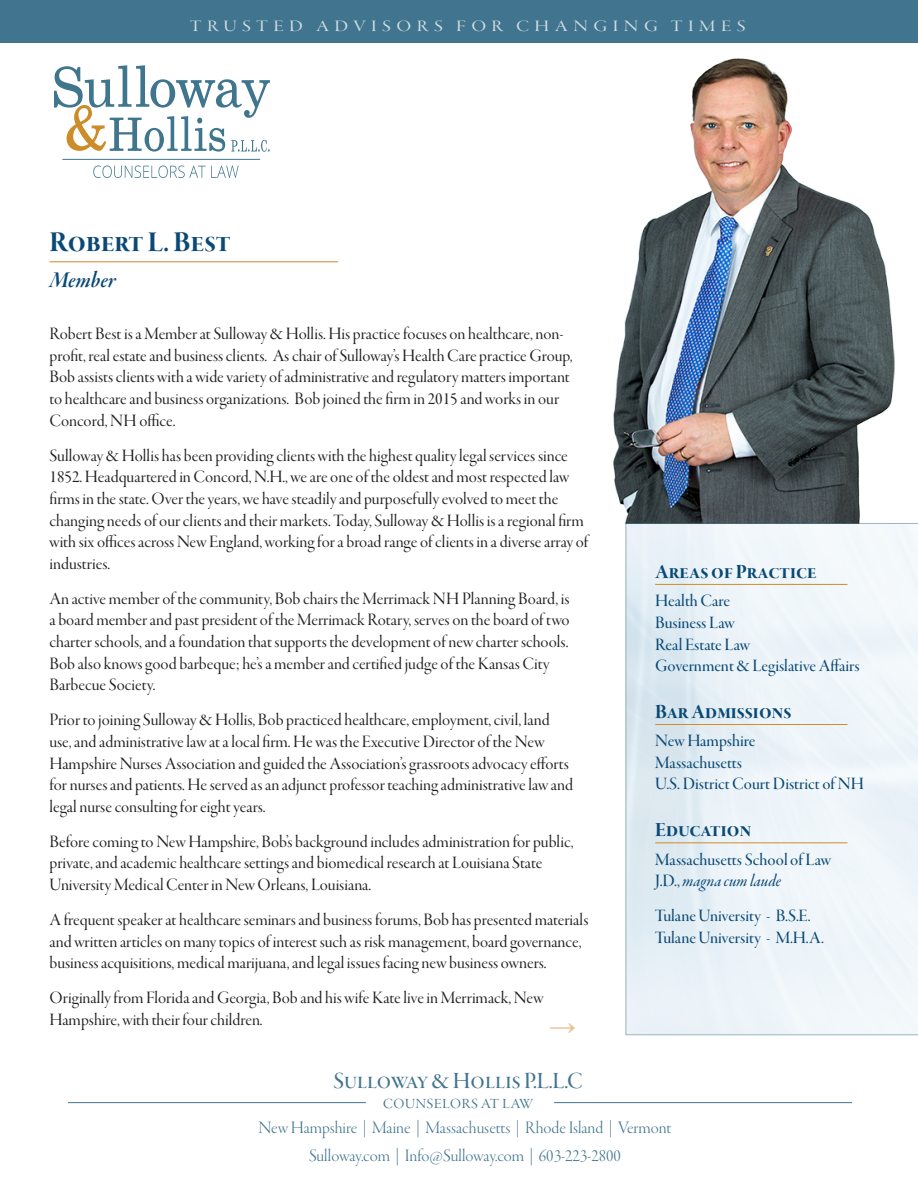
<style>
.page{position:relative;width:918px;height:1188px;background:#fff}
.page>*{position:absolute;margin:0;border:0;box-sizing:border-box;transform-origin:0 0}
.Name{font:30px "Garamond Premr Pro Bd Disp";color:#0a4975}
.t1{font:500 27px "Franklin Gothic";color:#d48529}
.t2{font:24px "Garamond Premr Pro Med Disp";color:#41748e}
.t3{font:24px "Garamond Premr Pro Smbd It Disp";color:#0a4975}
.Highlight_Heads{font:21px "Garamond Premr Pro Bd Disp";letter-spacing:.005em;color:#0a4975}
.t4{font:19.5px "Garamond Premr Pro Lt Disp";letter-spacing:.005em;color:#41748e}
.Body_Copy{font:18px/21.6px "Garamond Premr Pro Disp";color:#231f20}
.About_Text{font:18px "Garamond Premr Pro Med Disp";color:#0a4975}
.t5{font:18px/28.3px "Garamond Premr Pro Lt Disp";color:#41748e;text-align:center}
.About_Text-2{font:18px "Garamond Premr Pro Med It Disp";color:#0a4975}
.t6{font:16.5px "Garamond Premr Pro Disp";letter-spacing:.27em;color:#fff;scale:1.22 1}
.s1{font-family:"Garamond Premr Pro Med Disp"}
</style>
<div class="page">
<div style="left:0;top:0;width:918px;height:42px;background:#41748e"></div>
<svg style="left:93px;top:165px;width:146px;height:13px"></svg>
<hr style="left:62px;top:159px;width:198px;height:1px;background:#40758e">
<svg style="left:54px;top:65px;width:216px;height:87px"></svg>
<hr style="left:68px;top:1102px;width:298px;height:1px;background:#41748e">
<hr style="left:554px;top:1102px;width:298px;height:1px;background:#41748e">
<img style="left:613px;top:58px;width:282px;height:465px">
<svg style="left:626px;top:523px;width:292px;height:512px"></svg>
<hr style="left:655px;top:842px;width:192px;height:1px;background:#cf8d29">
<hr style="left:655px;top:584px;width:192px;height:1px;background:#cf8d29">
<hr style="left:655px;top:724px;width:192px;height:1px;background:#cf8d29">
<hr style="left:50px;top:261px;width:288px;height:1px;background:#d48529">
<p class="t6" style="left:190px;top:17px;width:457px">TRUSTED ADVISORS FOR CHANGING TIMES</p>
<p class="Name" style="left:50px;top:225px;width:183px">Robert L. Best</p>
<p class="t3" style="left:50px;top:267px;width:68px">Member</p>
<p class="Body_Copy" style="left:50px;top:324px;width:525px">Robert Best is a Member at Sulloway &amp; Hollis. His practice focuses on healthcare, non&shy;profit, real estate and business clients. As chair of Sulloway’s Health Care practice Group, Bob assists clients with a wide variety of administrative and regulatory matters important to healthcare and business organizations. Bob joined the firm in 2015 and works in our Concord, NH office.</p>
<p class="Body_Copy" style="left:50px;top:445px;width:542px">Sulloway &amp; Hollis has been providing clients with the highest quality legal services since 1852. Headquartered in Concord, N.H., we are one of the oldest and most respected law firms in the state. Over the years, we have steadily and purposefully evolved to meet the changing needs of our clients and their markets. Today, Sulloway &amp; Hollis is a regional firm with six offices across New England, working for a broad range of clients in a diverse array of industries.</p>
<p class="Body_Copy" style="left:50px;top:588px;width:522px">An active member of the community, Bob chairs the Merrimack NH Planning Board, is a board member and past president of the Merrimack Rotary, serves on the board of two charter schools, and a foundation that supports the development of new charter schools.<br>Bob also knows good barbeque; he’s a member and certified judge of the Kansas City Barbecue Society.</p>
<p class="Body_Copy" style="left:50px;top:710px;width:525px">Prior to joining Sulloway &amp; Hollis, Bob practiced healthcare, employment, civil, land use, and administrative law at a local firm. He was the Executive Director of the New Hampshire Nurses Association and guided the Association’s grassroots advocacy efforts for nurses and patients. He served as an adjunct professor teaching administrative law and legal nurse consulting for eight years.</p>
<p class="Body_Copy" style="left:50px;top:831px;width:526px">Before coming to New Hampshire, Bob’s background includes administration for public, private, and academic healthcare settings and biomedical research at Louisiana State<br>University Medical Center in New Orleans, Louisiana.</p>
<p class="Body_Copy" style="left:50px;top:909px;width:540px">A frequent speaker at healthcare seminars and business forums, Bob has presented materials and written articles on many topics of interest such as risk management, board governance, business acquisitions, medical marijuana, and legal issues facing new business owners.</p>
<p class="Body_Copy" style="left:50px;top:988px;width:495px">Originally from Florida and Georgia, Bob and his wife Kate live in Merrimack, New<br>Hampshire, with their four children.</p>
<h2 class="t1" style="left:550px;top:1009px;width:28px">→</h2>
<h3 class="t2" style="left:333px;top:1068px;width:251px">Sulloway &amp; Hollis P.L.L.C</h3>
<p class="t4" style="left:383px;top:1091px;width:152px">counselors at law</p>
<p class="Highlight_Heads" style="left:655px;top:560px;width:163px">Areas of Practice</p>
<p class="About_Text" style="left:655px;top:591px;width:76px">Health Care</p>
<p class="About_Text" style="left:655px;top:613px;width:82px">Business Law</p>
<p class="About_Text" style="left:655px;top:634px;width:97px">Real Estate Law</p>
<p class="About_Text" style="left:655px;top:656px;width:206px">Government &amp; Legislative Affairs</p>
<p class="Highlight_Heads" style="left:655px;top:700px;width:138px">Bar Admissions</p>
<p class="About_Text" style="left:655px;top:731px;width:102px">New Hampshire</p>
<p class="About_Text" style="left:655px;top:753px;width:88px">Massachusetts</p>
<p class="About_Text" style="left:655px;top:774px;width:210px">U.S. District Court District of NH</p>
<p class="Highlight_Heads" style="left:655px;top:819px;width:97px">Education</p>
<p class="About_Text" style="left:655px;top:849px;width:178px">Massachusetts School of Law</p>
<p class="About_Text-2" style="left:655px;top:871px;width:127px"><span class="s1">J.D.,</span> magna cum laude</p>
<p class="About_Text" style="left:655px;top:906px;width:157px">Tulane University - B.S.E.</p>
<p class="About_Text" style="left:655px;top:928px;width:170px">Tulane University - M.H.A.</p>
<p class="t5" style="left:259px;top:1114px;width:414px">New Hampshire | Maine | Massachusetts | Rhode Island | Vermont<br>Sulloway.com | Info@Sulloway.com | 603-223-2800</p>
</div>
